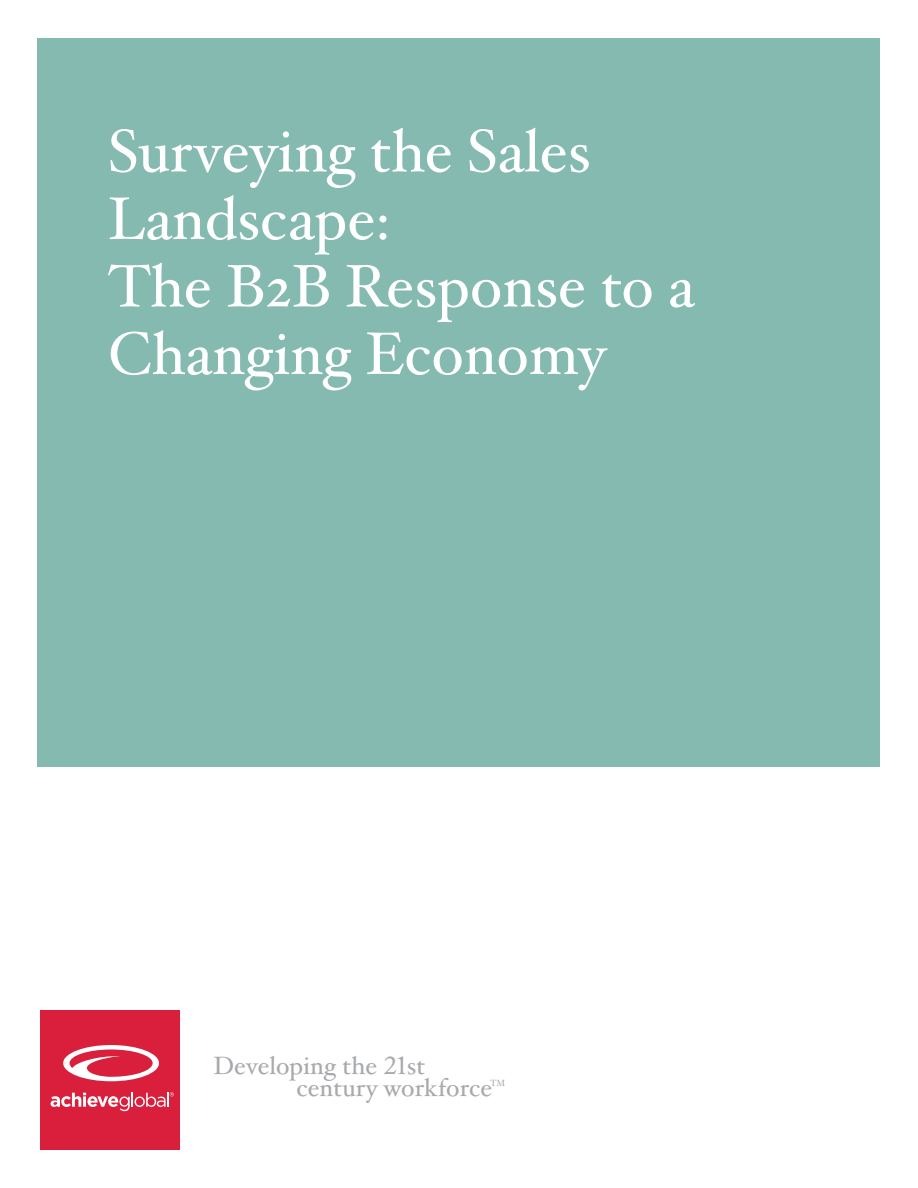
<style>
.page{position:relative;width:918px;height:1188px;background:#fff}
.page>*{position:absolute;margin:0;border:0;box-sizing:border-box;transform-origin:0 0}
.t1{font:60px/67.5px "Hoefler Txt";color:#fff}
.t2{font:25.2px/22.5px "Hoefler Text";color:#a7a9ac}
.t3{font:9px "Hoefler Txt";color:#a7a9ac}
</style>
<div class="page">
<div style="left:38px;top:38px;width:842px;height:729px;background:#84bab0"></div>
<div style="left:41px;top:1010px;width:139px;height:140px;background:#da1f3d"></div>
<svg style="left:63px;top:1045px;width:96px;height:36px"></svg>
<svg style="left:51px;top:1092px;width:123px;height:19px"></svg>
<p class="t1" style="left:108px;top:124px;width:588px">Surveying the Sales<br>Landscape:<br>The B2B Response to a<br>Changing Economy</p>
<p class="t2" style="left:296px;top:1054px;width:197px;text-indent:-83px">Developing the 21st century workforce</p>
<p class="t3" style="left:490px;top:1077px;width:17px">TM</p>
</div>
